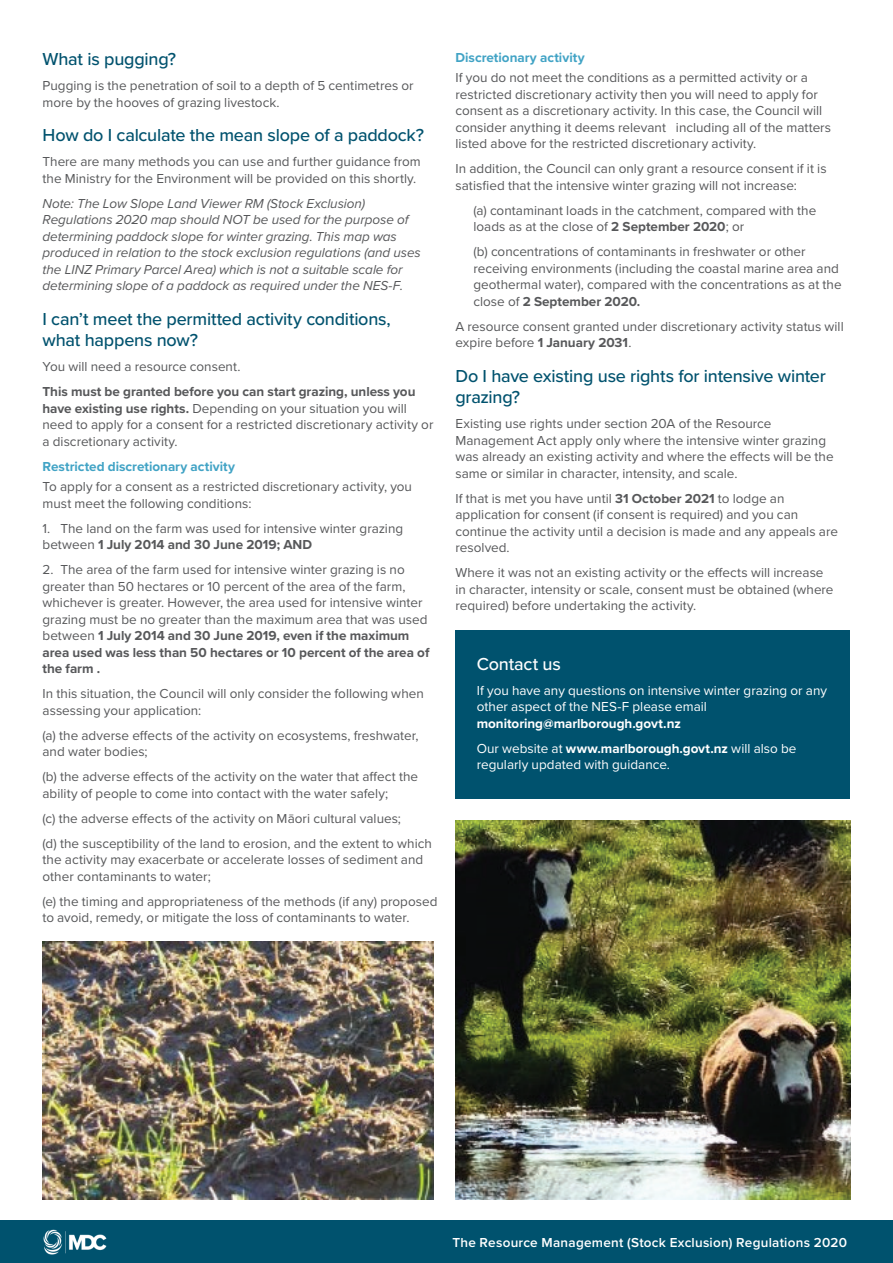
<style>
.page{position:relative;width:893px;height:1263px;background:#fff}
.page>*{position:absolute;margin:0;border:0;box-sizing:border-box;transform-origin:0 0}
.t1{font:500 18px/21.6px "Proxima Nova";letter-spacing:-.01em;color:#00526e}
.t2{font:500 18px "Proxima Nova";letter-spacing:-.01em;color:#fff}
.t3{font:13.5px/16.5px "Proxima Nova";color:#57585a}
.t4{font:italic 13.5px/16.5px "Proxima Nova";letter-spacing:-.005em;color:#57585a}
.t5{font:13.5px/16.5px "Proxima Nova";color:#fff}
.t6{font:700 13.5px/25px "Proxima Nova";color:#fff}
.t7{font:600 13.5px "Proxima Nova";letter-spacing:.02em;color:#fff}
.t8{font:700 13.5px "Proxima Nova";color:#41a3c5}
.s1{font-weight:700}
.s2{font-weight:400}
</style>
<div class="page">
<div style="left:0;top:1220px;width:893px;height:43px;background:#00526e"></div>
<img style="left:43px;top:1229px;width:64px;height:26px">
<div style="left:455px;top:630px;width:395px;height:169px;background:#00526e"></div>
<img style="left:43px;top:942px;width:391px;height:258px">
<img style="left:455px;top:821px;width:395px;height:379px">
<h1 class="t1" style="left:43px;top:48px;width:135px">What is pugging?</h1>
<p class="t3" style="left:43px;top:77px;width:373px">Pugging is the penetration of soil to a depth of 5 centimetres or more by the hooves of grazing livestock.</p>
<h1 class="t1" style="left:43px;top:124px;width:383px">How do I calculate the mean slope of a paddock?</h1>
<p class="t3" style="left:43px;top:153px;width:380px">There are many methods you can use and further guidance from the Ministry for the Environment will be provided on this shortly.</p>
<p class="t4" style="left:43px;top:194px;width:380px">Note: The Low Slope Land Viewer RM (Stock Exclusion)<br>Regulations 2020 map should NOT be used for the purpose of determining paddock slope for winter grazing. This map was produced in relation to the stock exclusion regulations (and uses the LINZ Primary Parcel Area) which is not a suitable scale for determining slope of a paddock as required under the NES-F.</p>
<h1 class="t1" style="left:43px;top:307px;width:350px">I can’t meet the permitted activity conditions, what happens now?</h1>
<p class="t3" style="left:43px;top:358px;width:199px">You will need a resource consent.</p>
<p class="t3" style="left:43px;top:383px;width:392px"><span class="s1">This must be granted before you can start grazing, unless you have existing use rights.</span> Depending on your situation you will need to apply for a consent for a restricted discretionary activity or a discretionary activity.</p>
<p class="t8" style="left:43px;top:456px;width:194px">Restricted discretionary activity</p>
<p class="t3" style="left:43px;top:478px;width:371px">To apply for a consent as a restricted discretionary activity, you must meet the following conditions:</p>
<p class="t3" style="left:43px;top:519px;width:362px">1. The land on the farm was used for intensive winter grazing between <span class="s1">1 July 2014 and 30 June 2019; AND</span></p>
<p class="t3" style="left:43px;top:561px;width:388px">2. The area of the farm used for intensive winter grazing is no greater than 50 hectares or 10 percent of the area of the farm, whichever is greater. However, the area used for intensive winter grazing must be no greater than the maximum area that was used between <span class="s1">1 July 2014 and 30 June 2019, even if the maximum area used was less than 50 hectares or 10 percent of the area of the farm .</span></p>
<p class="t3" style="left:43px;top:685px;width:383px">In this situation, the Council will only consider the following when assessing your application:</p>
<p class="t3" style="left:43px;top:726px;width:378px">(a) the adverse effects of the activity on ecosystems, freshwater, and water bodies;</p>
<p class="t3" style="left:43px;top:768px;width:377px">(b) the adverse effects of the activity on the water that affect the ability of people to come into contact with the water safely;</p>
<p class="t3" style="left:43px;top:805px;width:391px;line-height:25px">(c) the adverse effects of the activity on Māori cultural values;<br>(d) the susceptibility of the land to erosion, and the extent to which</p>
<p class="t3" style="left:43px;top:851px;width:382px">the activity may exacerbate or accelerate losses of sediment and other contaminants to water;</p>
<p class="t3" style="left:43px;top:892px;width:396px">(e) the timing and appropriateness of the methods (if any) proposed to avoid, remedy, or mitigate the loss of contaminants to water.</p>
<p class="t8" style="left:455px;top:47px;width:131px">Discretionary activity</p>
<p class="t3" style="left:455px;top:69px;width:377px">If you do not meet the conditions as a permitted activity or a restricted discretionary activity then you will need to apply for consent as a discretionary activity. In this case, the Council will consider anything it deems relevant including all of the matters listed above for the restricted discretionary activity.</p>
<p class="t3" style="left:455px;top:160px;width:373px">In addition, the Council can only grant a resource consent if it is satisfied that the intensive winter grazing will not increase:</p>
<p class="t3" style="left:473px;top:202px;width:344px">(a) contaminant loads in the catchment, compared with the loads as at the close of <span class="s1">2 September 2020</span>; or</p>
<p class="t3" style="left:473px;top:243px;width:370px">(b) concentrations of contaminants in freshwater or other receiving environments (including the coastal marine area and geothermal water), compared with the concentrations as at the close of <span class="s1">2 September 2020.</span></p>
<p class="t3" style="left:455px;top:318px;width:390px">A resource consent granted under discretionary activity status will expire before <span class="s1">1 January 2031</span>.</p>
<h1 class="t1" style="left:455px;top:364px;width:372px">Do I have existing use rights for intensive winter grazing?</h1>
<p class="t3" style="left:455px;top:415px;width:380px">Existing use rights under section 20A of the Resource Management Act apply only where the intensive winter grazing was already an existing activity and where the effects will be the same or similar in character, intensity, and scale.</p>
<p class="t3" style="left:455px;top:490px;width:384px">If that is met you have until <span class="s1">31 October 2021</span> to lodge an application for consent (if consent is required) and you can continue the activity until a decision is made and any appeals are resolved.</p>
<p class="t3" style="left:455px;top:564px;width:380px">Where it was not an existing activity or the effects will increase in character, intensity or scale, consent must be obtained (where required) before undertaking the activity.</p>
<h1 class="t2" style="left:477px;top:650px;width:86px">Contact us</h1>
<p class="t5" style="left:477px;top:681px;width:352px">If you have any questions on intensive winter grazing or any other aspect of the NES-F please email</p>
<p class="t6" style="left:477px;top:710px;width:321px">monitoring@marlborough.govt.nz<br><span class="s2">Our website at</span> www.marlborough.govt.nz <span class="s2">will also be</span></p>
<p class="t5" style="left:477px;top:756px;width:195px">regularly updated with guidance.</p>
<p class="t7" style="left:452px;top:1233px;width:396px">The Resource Management (Stock Exclusion) Regulations 2020</p>
</div>
